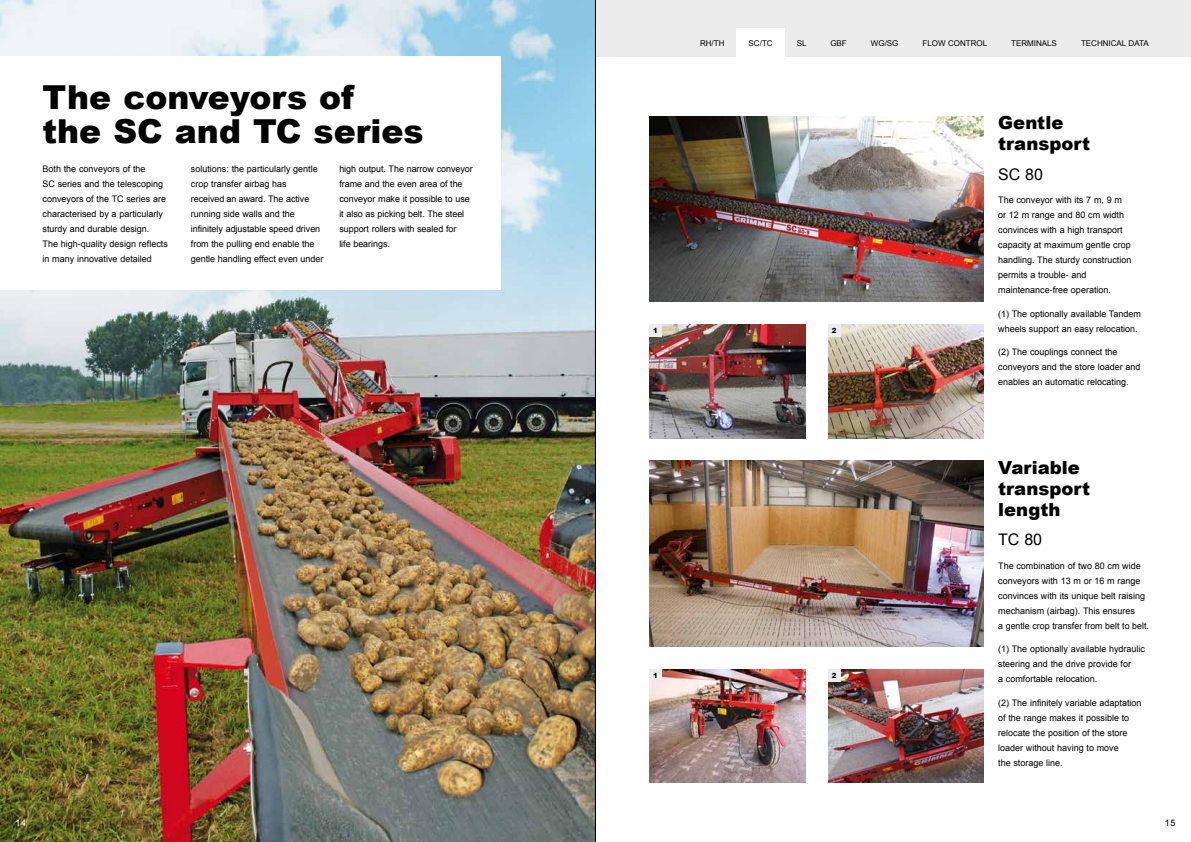
<style>
.page{position:relative;width:1191px;height:842px;background:#fff}
.page>*{position:absolute;margin:0;border:0;box-sizing:border-box;transform-origin:0 0}
.t1{font:900 33px/34px "Arial";color:#000}
.t2{font:900 18px/21px "Arial";letter-spacing:.005em;color:#000}
.t3{font:16px "Arial";color:#000}
.t4{font:9px/15px "Arial";color:#000}
.t5{font:9px "Arial";color:#fff}
.t6{font:8px "Arial";color:#000}
.t7{font:900 7px "Arial";color:#000}
</style>
<div class="page">
<img style="left:0;top:0;width:595px;height:842px">
<div style="left:595px;top:0;width:596px;height:57px;background:#ececed"></div>
<div style="left:0;top:57px;width:501px;height:233px;background:#fff"></div>
<img style="left:649px;top:116px;width:335px;height:186px">
<img style="left:649px;top:461px;width:335px;height:185px">
<img style="left:649px;top:669px;width:156px;height:113px">
<img style="left:828px;top:669px;width:156px;height:113px">
<div style="left:649px;top:669px;width:12px;height:12px;background:#ececed"></div>
<img style="left:649px;top:325px;width:156px;height:113px">
<img style="left:828px;top:325px;width:156px;height:113px">
<div style="left:649px;top:325px;width:12px;height:12px;background:#ececed"></div>
<div style="left:828px;top:325px;width:12px;height:12px;background:#ececed"></div>
<div style="left:828px;top:669px;width:12px;height:12px;background:#ececed"></div>
<div style="left:736px;top:28px;width:48px;height:30px;background:#fff"></div>
<hr style="left:595px;top:0;width:1px;height:842px;background:#000">
<h1 class="t1" style="left:43px;top:79px;width:382px">The conveyors of<br>the SC and TC series</h1>
<p class="t4" style="left:43px;top:161px;width:127px">Both the conveyors of the<br>SC series and the telescoping conveyors of the TC series are characterised by a particularly sturdy and durable design.<br>The high-quality design reflects in many innovative detailed</p>
<p class="t4" style="left:191px;top:161px;width:134px">solutions: the particularly gentle crop transfer airbag has<br>received an award. The active running side walls and the infinitely adjustable speed driven from the pulling end enable the gentle handling effect even under</p>
<p class="t4" style="left:339px;top:161px;width:135px">high output. The narrow conveyor frame and the even area of the conveyor make it possible to use it also as picking belt. The steel support rollers with sealed for<br>life bearings.</p>
<p class="t6" style="left:700px;top:38px;width:26px">RH/TH</p>
<p class="t6" style="left:748px;top:38px;width:25px">SC/TC</p>
<p class="t6" style="left:796px;top:38px;width:11px">SL</p>
<p class="t6" style="left:830px;top:38px;width:18px">GBF</p>
<p class="t6" style="left:871px;top:38px;width:29px">WG/SG</p>
<p class="t6" style="left:922px;top:38px;width:66px">FLOW CONTROL</p>
<p class="t6" style="left:1011px;top:38px;width:47px">TERMINALS</p>
<p class="t6" style="left:1081px;top:38px;width:69px">TECHNICAL DATA</p>
<p class="t7" style="left:653px;top:326px;width:6px">1</p>
<p class="t7" style="left:831px;top:326px;width:6px">2</p>
<p class="t7" style="left:653px;top:670px;width:6px">1</p>
<p class="t7" style="left:831px;top:670px;width:6px">2</p>
<h2 class="t2" style="left:998px;top:112px;width:93px">Gentle transport</h2>
<h3 class="t3" style="left:998px;top:164px;width:46px">SC 80</h3>
<p class="t4" style="left:998px;top:193px;width:135px">The conveyor with its 7 m, 9 m or 12 m range and 80 cm width convinces with a high transport capacity at maximum gentle crop handling. The sturdy construction permits a trouble- and maintenance-free operation.</p>
<p class="t4" style="left:998px;top:306px;width:144px">(1) The optionally available Tandem wheels support an easy relocation.</p>
<p class="t4" style="left:998px;top:345px;width:144px">(2) The couplings connect the conveyors and the store loader and enables an automatic relocating.</p>
<h2 class="t2" style="left:998px;top:456px;width:93px">Variable transport length</h2>
<h3 class="t3" style="left:998px;top:529px;width:46px">TC 80</h3>
<p class="t4" style="left:998px;top:558px;width:152px">The combination of two 80 cm wide conveyors with 13 m or 16 m range convinces with its unique belt raising mechanism (airbag). This ensures<br>a gentle crop transfer from belt to belt.</p>
<p class="t4" style="left:998px;top:641px;width:148px">(1) The optionally available hydraulic steering and the drive provide for<br>a comfortable relocation.</p>
<p class="t4" style="left:998px;top:695px;width:145px">(2) The infinitely variable adaptation of the range makes it possible to relocate the position of the store loader without having to move<br>the storage line.</p>
<p class="t5" style="left:16px;top:817px;width:12px">14</p>
<p class="t4" style="left:1164px;top:815px;width:12px">15</p>
</div>
